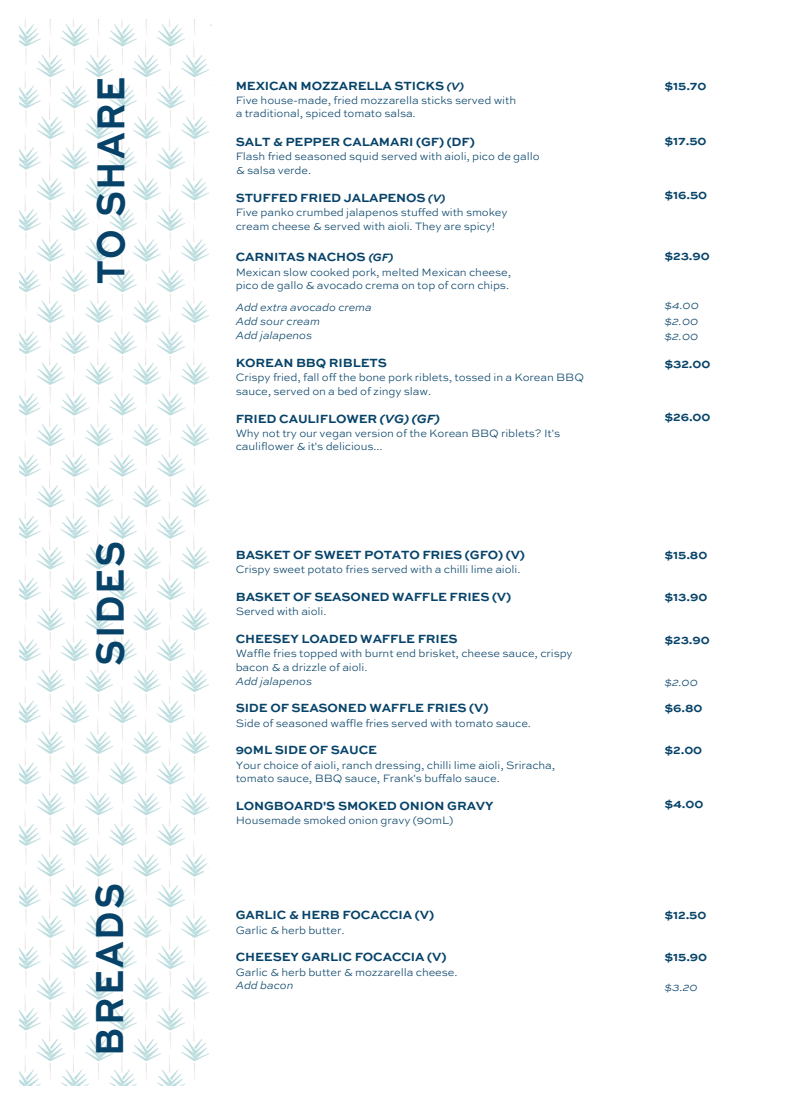
<style>
.page{position:relative;width:797px;height:1105px;background:#fff}
.page>*{position:absolute;margin:0;border:0;box-sizing:border-box;transform-origin:0 0}
.t1{font:700 41.25px "Sweet Sans Pro";letter-spacing:.05em;color:#074269;scale:.86 1}
.t2{font:700 41.25px "Sweet Sans Pro";letter-spacing:.055em;color:#074269;scale:.86 1}
.t3{font:700 12.5px "Sweet Sans Pro";letter-spacing:-.01em;color:#074369}
.t4{font:700 12.5px "Sweet Sans Pro";letter-spacing:-.01em;color:#074369}
.t5{font:300 11.25px/13.5px "Sweet Sans Pro";letter-spacing:-.01em;color:#074369}
.t6{font:italic 300 11.25px/14px "Sweet Sans Pro";letter-spacing:-.01em;color:#074369}
.s1{font-style:italic;font-size:11.25px}
.s2{font-style:italic}
.s3{font-style:inherit}
</style>
<div class="page">
<img style="left:19px;top:19px;width:193px;height:1067px">
<div style="left:204px;top:26px;width:13px;height:28px;background:#fff"></div>
<div style="left:204px;top:199px;width:13px;height:32px;background:#fff"></div>
<div style="left:204px;top:385px;width:13px;height:32px;background:#fff"></div>
<div style="left:204px;top:568px;width:13px;height:31px;background:#fff"></div>
<div style="left:204px;top:749px;width:13px;height:39px;background:#fff"></div>
<div style="left:204px;top:938px;width:13px;height:31px;background:#fff"></div>
<div style="left:204px;top:86px;width:13px;height:32px;background:#fff"></div>
<div style="left:204px;top:263px;width:13px;height:32px;background:#fff"></div>
<div style="left:204px;top:449px;width:13px;height:31px;background:#fff"></div>
<div style="left:204px;top:632px;width:13px;height:31px;background:#fff"></div>
<div style="left:204px;top:816px;width:13px;height:31px;background:#fff"></div>
<div style="left:204px;top:1000px;width:13px;height:31px;background:#fff"></div>
<div style="left:204px;top:143px;width:13px;height:32px;background:#fff"></div>
<div style="left:204px;top:320px;width:13px;height:32px;background:#fff"></div>
<div style="left:204px;top:509px;width:13px;height:31px;background:#fff"></div>
<div style="left:204px;top:693px;width:13px;height:32px;background:#fff"></div>
<div style="left:204px;top:870px;width:13px;height:39px;background:#fff"></div>
<div style="left:204px;top:1062px;width:13px;height:24px;background:#fff"></div>
<h1 class="t1" style="left:79px;top:284px;width:243px;rotate:-90deg">TO SHARE</h1>
<h1 class="t1" style="left:79px;top:666px;width:147px;rotate:-90deg">SIDES</h1>
<h1 class="t2" style="left:78px;top:1055px;width:202px;rotate:-90deg">BREADS</h1>
<p class="t4" style="left:236px;top:76px;width:230px">MEXICAN MOZZARELLA STICKS <span class="s1">(V)</span></p>
<p class="t5" style="left:236px;top:93px;width:282px">Five house-made, fried mozzarella sticks served with a traditional, spiced tomato salsa.</p>
<p class="t3" style="left:236px;top:132px;width:240px">SALT &amp; PEPPER CALAMARI (GF) (DF)</p>
<p class="t5" style="left:236px;top:149px;width:305px">Flash fried seasoned squid served with aioli, pico de gallo &amp; salsa verde.</p>
<p class="t4" style="left:236px;top:189px;width:211px">STUFFED FRIED JALAPENOS <span class="s1">(V)</span></p>
<p class="t5" style="left:236px;top:206px;width:273px">Five panko crumbed jalapenos stuffed with smokey cream cheese &amp; served with aioli. They are spicy!</p>
<p class="t3" style="left:236px;top:247px;width:159px">CARNITAS NACHOS <span class="s1">(GF)</span></p>
<p class="t5" style="left:236px;top:265px;width:277px">Mexican slow cooked pork, melted Mexican cheese, pico de gallo &amp; avocado crema on top of corn chips.</p>
<p class="t6" style="left:236px;top:300px;width:138px">Add extra avocado crema<br>Add sour cream<br>Add jalapenos</p>
<p class="t3" style="left:236px;top:354px;width:153px">KOREAN BBQ RIBLETS</p>
<p class="t5" style="left:236px;top:371px;width:350px">Crispy fried, fall off the bone pork riblets, tossed in a Korean BBQ sauce, served on a bed of zingy slaw.</p>
<p class="t3" style="left:236px;top:409px;width:206px">FRIED CAULIFLOWER <span class="s2">(VG) (GF)</span></p>
<p class="t5" style="left:236px;top:426px;width:326px">Why not try our vegan version of the Korean BBQ riblets? It's cauliflower &amp; it's delicious...</p>
<p class="t3" style="left:236px;top:546px;width:291px">BASKET OF SWEET POTATO FRIES (GFO) (V)</p>
<p class="t5" style="left:236px;top:563px;width:286px">Crispy sweet potato fries served with a chilli lime aioli.</p>
<p class="t3" style="left:236px;top:588px;width:277px">BASKET OF SEASONED WAFFLE FRIES (V)</p>
<p class="t5" style="left:236px;top:605px;width:92px">Served with aioli.</p>
<p class="t3" style="left:236px;top:630px;width:223px">CHEESEY LOADED WAFFLE FRIES</p>
<p class="t5" style="left:236px;top:647px;width:338px">Waffle fries topped with burnt end brisket, cheese sauce, crispy bacon &amp; a drizzle of aioli.</p>
<p class="t6" style="left:236px;top:673px;width:78px">Add jalapenos</p>
<p class="t3" style="left:236px;top:699px;width:254px">SIDE OF SEASONED WAFFLE FRIES (V)</p>
<p class="t5" style="left:236px;top:716px;width:297px">Side of seasoned waffle fries served with tomato sauce.</p>
<p class="t3" style="left:236px;top:741px;width:143px">90ML SIDE OF SAUCE</p>
<p class="t5" style="left:236px;top:758px;width:321px">Your choice of aioli, ranch dressing, chilli lime aioli, Sriracha, tomato sauce, BBQ sauce, Frank's buffalo sauce.</p>
<p class="t3" style="left:236px;top:796px;width:259px">LONGBOARD'S SMOKED ONION GRAVY</p>
<p class="t5" style="left:236px;top:813px;width:219px">Housemade smoked onion gravy (90mL)</p>
<p class="t3" style="left:236px;top:906px;width:200px">GARLIC &amp; HERB FOCACCIA (V)</p>
<p class="t5" style="left:236px;top:923px;width:110px">Garlic &amp; herb butter.</p>
<p class="t3" style="left:236px;top:948px;width:212px">CHEESEY GARLIC FOCACCIA (V)</p>
<p class="t5" style="left:236px;top:965px;width:223px">Garlic &amp; herb butter &amp; mozzarella cheese.</p>
<p class="t6" style="left:236px;top:978px;width:59px">Add bacon</p>
<p class="t4" style="left:664px;top:76px;width:44px">$15.<span class="s3">7</span>0</p>
<p class="t4" style="left:664px;top:131px;width:43px">$17.<span class="s3">5</span>0</p>
<p class="t4" style="left:664px;top:186px;width:44px">$16.<span class="s3">5</span>0</p>
<p class="t4" style="left:664px;top:246px;width:47px">$<span class="s3">23</span>.<span class="s3">9</span>0</p>
<p class="t6" style="left:664px;top:298px;width:36px">$4.00</p>
<p class="t6" style="left:664px;top:313px;width:35px;line-height:14.9px">$2.00 $2.00</p>
<p class="t3" style="left:664px;top:354px;width:47px"><span class="s3">$</span>32.00</p>
<p class="t3" style="left:664px;top:407px;width:48px"><span class="s3">$</span>26.00</p>
<p class="t4" style="left:664px;top:545px;width:44px">$<span class="s3">15</span>.<span class="s3">8</span>0</p>
<p class="t4" style="left:664px;top:587px;width:44px">$<span class="s3">13</span>.<span class="s3">9</span>0</p>
<p class="t4" style="left:664px;top:630px;width:47px">$<span class="s3">23</span>.<span class="s3">9</span>0</p>
<p class="t6" style="left:664px;top:674px;width:35px">$2.00</p>
<p class="t4" style="left:664px;top:698px;width:40px">$<span class="s3">6</span>.<span class="s3">8</span>0</p>
<p class="t3" style="left:664px;top:740px;width:39px"><span class="s3">$</span>2.00</p>
<p class="t3" style="left:664px;top:795px;width:41px"><span class="s3">$</span>4.00</p>
<p class="t3" style="left:664px;top:905px;width:43px">$12<span class="s3">.</span>5<span class="s3">0</span></p>
<p class="t4" style="left:664px;top:947px;width:44px">$<span class="s3">15</span>.<span class="s3">9</span>0</p>
<p class="t6" style="left:664px;top:979px;width:35px">$3.20</p>
</div>
